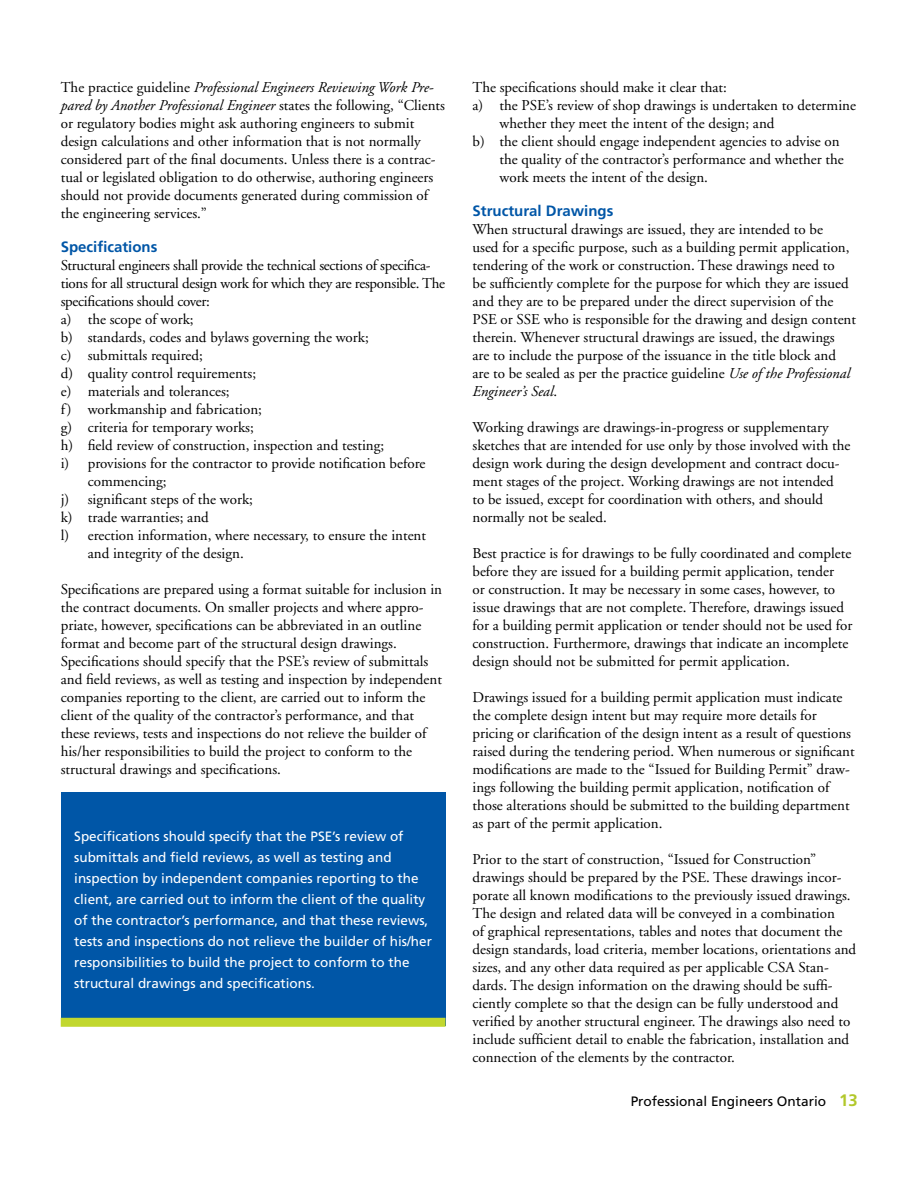
<style>
.page{position:relative;width:918px;height:1188px;background:#fff}
.page>*{position:absolute;margin:0;border:0;box-sizing:border-box;transform-origin:0 0}
.t1{font:15px/18px "Adobe Garamond";color:#000}
.t2{font:15px "Adobe Garamond";letter-spacing:-.02em;color:#000}
.t3{font:700 15px "Frutiger";color:#0056a7}
.t4{font:13.65px "Frutiger";color:#000}
.t5{font:13.5px/21px "Frutiger";color:#fff}
.s1{font-style:italic}
.s2{font-weight:700;font-size:16.65px;color:#b2c82b}
</style>
<div class="page">
<div style="left:61px;top:793px;width:385px;height:233px;background:#0056a7"></div>
<div style="left:61px;top:1018px;width:385px;height:9px;background:#c1d72f"></div>
<p class="t1" style="left:61px;top:79px;width:386px">The practice guideline <span class="s1">Professional Engineers Reviewing Work Pre&shy;pared by Another Professional Engineer</span> states the following, “Clients or regulatory bodies might ask authoring engineers to submit design calculations and other information that is not normally considered part of the final documents. Unless there is a contrac&shy;tual or legislated obligation to do otherwise, authoring engineers should not provide documents generated during commission of the engineering services.”</p>
<p class="t3" style="left:61px;top:238px;width:98px">Specifications</p>
<p class="t2" style="left:61px;top:258px;width:371px">Structural engineers shall provide the technical sections of specifica-</p>
<p class="t2" style="left:61px;top:276px;width:386px">tions for all structural design work for which they are responsible. The</p>
<p class="t2" style="left:61px;top:294px;width:151px">specifications should cover:</p>
<p class="t1" style="left:61px;top:311px;width:134px">a) the scope of work;</p>
<p class="t1" style="left:61px;top:329px;width:310px">b) standards, codes and bylaws governing the work;</p>
<p class="t1" style="left:61px;top:347px;width:144px">c) submittals required;</p>
<p class="t1" style="left:61px;top:365px;width:197px">d) quality control requirements;</p>
<p class="t1" style="left:61px;top:383px;width:170px">e) materials and tolerances;</p>
<p class="t1" style="left:61px;top:401px;width:203px">f) workmanship and fabrication;</p>
<p class="t1" style="left:61px;top:419px;width:195px">g) criteria for temporary works;</p>
<p class="t1" style="left:61px;top:437px;width:325px">h) field review of construction, inspection and testing;</p>
<p class="t1" style="left:61px;top:455px;width:366px">i) provisions for the contractor to provide notification before</p>
<p class="t1" style="left:88px;top:473px;width:80px">commencing;</p>
<p class="t1" style="left:61px;top:491px;width:194px">j) significant steps of the work;</p>
<p class="t1" style="left:61px;top:509px;width:150px">k) trade warranties; and</p>
<p class="t1" style="left:61px;top:527px;width:367px">l) erection information, where necessary, to ensure the intent</p>
<p class="t1" style="left:88px;top:545px;width:158px">and integrity of the design.</p>
<p class="t1" style="left:61px;top:581px;width:383px">Specifications are prepared using a format suitable for inclusion in the contract documents. On smaller projects and where appro&shy;priate, however, specifications can be abbreviated in an outline format and become part of the structural design drawings.<br>Specifications should specify that the PSE’s review of submittals and field reviews, as well as testing and inspection by independent companies reporting to the client, are carried out to inform the client of the quality of the contractor’s performance, and that these reviews, tests and inspections do not relieve the builder of his/her responsibilities to build the project to conform to the structural drawings and specifications.</p>
<p class="t5" style="left:74px;top:826px;width:359px">Specifications should specify that the PSE’s review of submittals and field reviews, as well as testing and inspection by independent companies reporting to the client, are carried out to inform the client of the quality of the contractor’s performance, and that these reviews, tests and inspections do not relieve the builder of his/her responsibilities to build the project to conform to the structural drawings and specifications.</p>
<p class="t1" style="left:472px;top:79px;width:256px">The specifications should make it clear that:</p>
<p class="t1" style="left:472px;top:97px;width:385px">a) the PSE’s review of shop drawings is undertaken to determine</p>
<p class="t1" style="left:500px;top:115px;width:277px">whether they meet the intent of the design; and</p>
<p class="t1" style="left:472px;top:133px;width:369px">b) the client should engage independent agencies to advise on</p>
<p class="t1" style="left:500px;top:151px;width:346px">the quality of the contractor’s performance and whether the</p>
<p class="t1" style="left:500px;top:169px;width:210px">work meets the intent of the design.</p>
<p class="t3" style="left:472px;top:202px;width:142px">Structural Drawings</p>
<p class="t1" style="left:472px;top:221px;width:385px">When structural drawings are issued, they are intended to be<br>used for a specific purpose, such as a building permit application, tendering of the work or construction. These drawings need to<br>be sufficiently complete for the purpose for which they are issued and they are to be prepared under the direct supervision of the PSE or SSE who is responsible for the drawing and design content therein. Whenever structural drawings are issued, the drawings<br>are to include the purpose of the issuance in the title block and are to be sealed as per the practice guideline <span class="s1">Use of the Professional Engineer’s Seal</span>.</p>
<p class="t1" style="left:472px;top:419px;width:379px">Working drawings are drawings-in-progress or supplementary sketches that are intended for use only by those involved with the design work during the design development and contract docu&shy;ment stages of the project. Working drawings are not intended<br>to be issued, except for coordination with others, and should normally not be sealed.</p>
<p class="t1" style="left:472px;top:545px;width:382px">Best practice is for drawings to be fully coordinated and complete before they are issued for a building permit application, tender<br>or construction. It may be necessary in some cases, however, to issue drawings that are not complete. Therefore, drawings issued for a building permit application or tender should not be used for construction. Furthermore, drawings that indicate an incomplete design should not be submitted for permit application.</p>
<p class="t1" style="left:472px;top:689px;width:384px">Drawings issued for a building permit application must indicate the complete design intent but may require more details for pricing or clarification of the design intent as a result of questions raised during the tendering period. When numerous or significant modifications are made to the “Issued for Building Permit” draw&shy;ings following the building permit application, notification of those alterations should be submitted to the building department as part of the permit application.</p>
<p class="t1" style="left:472px;top:851px;width:385px">Prior to the start of construction, “Issued for Construction” drawings should be prepared by the PSE. These drawings incor&shy;porate all known modifications to the previously issued drawings.<br>The design and related data will be conveyed in a combination<br>of graphical representations, tables and notes that document the design standards, load criteria, member locations, orientations and sizes, and any other data required as per applicable CSA Stan&shy;dards. The design information on the drawing should be suffi&shy;ciently complete so that the design can be fully understood and verified by another structural engineer. The drawings also need to include sufficient detail to enable the fabrication, installation and connection of the elements by the contractor.</p>
<p class="t4" style="left:631px;top:1093px;width:229px">Professional Engineers Ontario <span class="s2">13</span></p>
</div>
